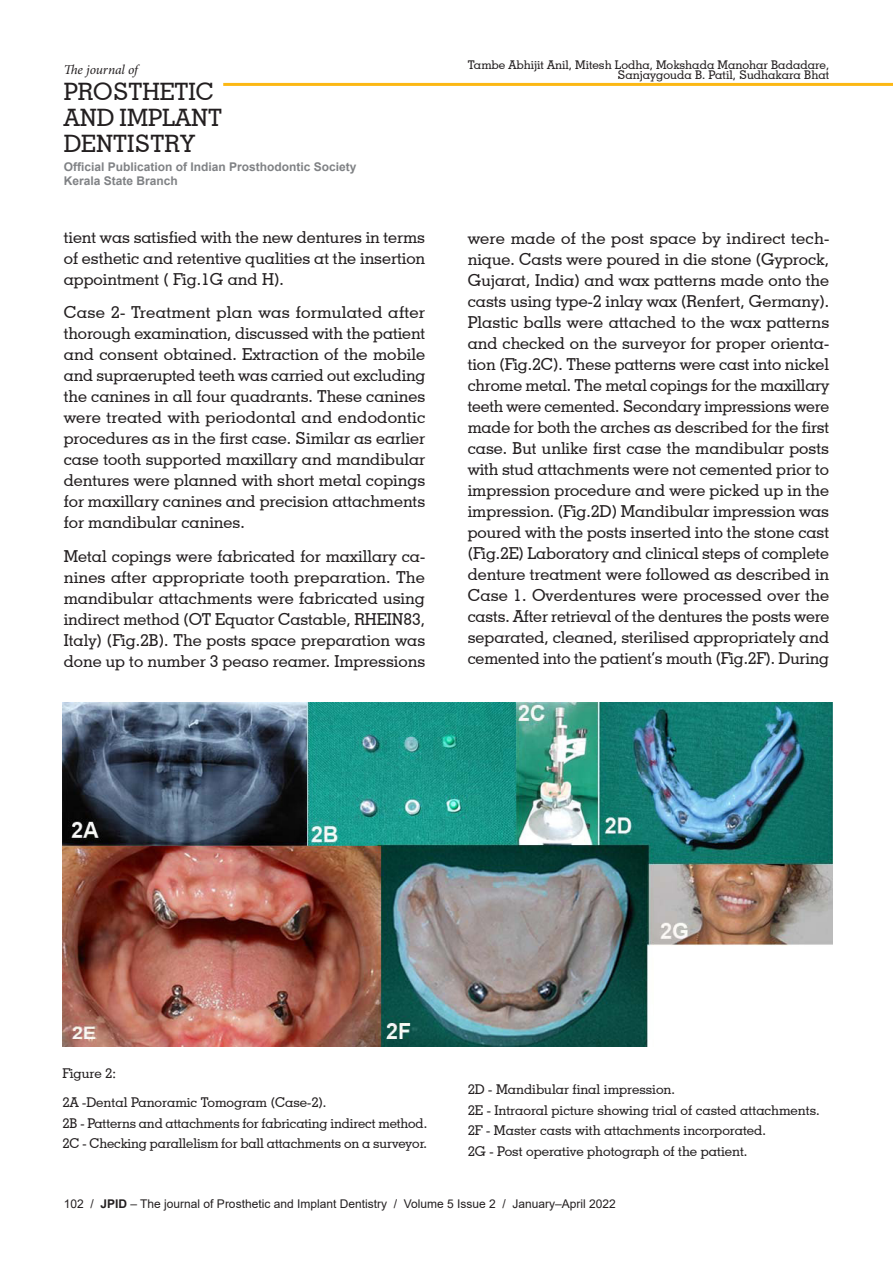
<style>
.page{position:relative;width:893px;height:1263px;background:#fff}
.page>*{position:absolute;margin:0;border:0;box-sizing:border-box;transform-origin:0 0}
.t1{font:500 24px/26.2px "Geometric Slab 703 BT";color:#231f20}
._002_Body_copy{font:500 16.5px/21px "Geometric Slab 703 BT";color:#231f20;text-align:justify}
._002_Body_copy-2{font:500 13.5px "Geometric Slab 703 BT";color:#231f20}
.t2{font:italic 13.5px "Minion Pro";letter-spacing:-.01em;color:#231f20}
._002_Body_copy-3{font:500 12px/10.5px "Geometric Slab 703 BT";color:#231f20;text-align:right}
.t3{font:12px "Arial";color:#231f20}
.t4{font:700 12px/14.4px "Arial";color:#808285}
.s1{font-weight:700}
</style>
<div class="page">
<hr style="left:223px;top:83px;width:670px;height:3px;background:#fcb814">
<img style="left:63px;top:703px;width:769px;height:343px">
<p class="t2" style="left:64px;top:60px;width:76px">The journal of</p>
<h1 class="t1" style="left:64px;top:78px;width:160px">PROSTHETIC<br>AND IMPLANT<br>DENTISTRY</h1>
<p class="t4" style="left:64px;top:160px;width:294px">Official Publication of Indian Prosthodontic Society<br>Kerala State Branch</p>
<p class="_002_Body_copy" style="left:64px;top:226px;width:363px">tient was satisfied with the new dentures in terms of esthetic and retentive qualities at the insertion appointment ( Fig.1G and H).</p>
<p class="_002_Body_copy" style="left:64px;top:302px;width:363px">Case 2- Treatment plan was formulated after thorough examination, discussed with the patient and consent obtained. Extraction of the mobile and supraerupted teeth was carried out excluding the canines in all four quadrants. These canines were treated with periodontal and endodontic procedures as in the first case. Similar as earlier case tooth supported maxillary and mandibular dentures were planned with short metal copings for maxillary canines and precision attachments for mandibular canines.</p>
<p class="_002_Body_copy" style="left:64px;top:546px;width:363px">Metal copings were fabricated for maxillary ca&shy;nines after appropriate tooth preparation. The mandibular attachments were fabricated using indirect method (OT Equator Castable, RHEIN83, Italy) (Fig.2B). The posts space preparation was done up to number 3 peaso reamer. Impressions</p>
<p class="_002_Body_copy-3" style="left:468px;top:59px;width:363px">Tambe Abhijit Anil, Mitesh Lodha, Mokshada Manohar Badadare,<br>Sanjaygouda B. Patil, Sudhakara Bhat</p>
<p class="_002_Body_copy" style="left:468px;top:228px;width:363px">were made of the post space by indirect tech&shy;nique. Casts were poured in die stone (Gyprock, Gujarat, India) and wax patterns made onto the casts using type-2 inlay wax (Renfert, Germany).<br>Plastic balls were attached to the wax patterns and checked on the surveyor for proper orienta&shy;tion (Fig.2C). These patterns were cast into nickel chrome metal. The metal copings for the maxillary teeth were cemented. Secondary impressions were made for both the arches as described for the first case. But unlike first case the mandibular posts with stud attachments were not cemented prior to impression procedure and were picked up in the impression. (Fig.2D) Mandibular impression was poured with the posts inserted into the stone cast (Fig.2E) Laboratory and clinical steps of complete denture treatment were followed as described in Case 1. Overdentures were processed over the casts. After retrieval of the dentures the posts were separated, cleaned, sterilised appropriately and cemented into the patient’s mouth (Fig.2F). During</p>
<p class="_002_Body_copy-2" style="left:63px;top:1064px;width:55px">Figure 2:</p>
<p class="_002_Body_copy-2" style="left:63px;top:1094px;width:265px">2A -Dental Panoramic Tomogram (Case-2).</p>
<p class="_002_Body_copy-2" style="left:63px;top:1114px;width:366px">2B - Patterns and attachments for fabricating indirect method.</p>
<p class="_002_Body_copy-2" style="left:63px;top:1135px;width:366px">2C - Checking parallelism for ball attachments on a surveyor.</p>
<p class="_002_Body_copy-2" style="left:468px;top:1081px;width:209px">2D - Mandibular final impression.</p>
<p class="_002_Body_copy-2" style="left:468px;top:1102px;width:353px">2E - Intraoral picture showing trial of casted attachments.</p>
<p class="_002_Body_copy-2" style="left:468px;top:1122px;width:300px">2F - Master casts with attachments incorporated.</p>
<p class="_002_Body_copy-2" style="left:468px;top:1143px;width:281px">2G - Post operative photograph of the patient.</p>
<p class="t3" style="left:64px;top:1196px;width:554px">102 / <span class="s1">JPID</span> – The journal of Prosthetic and Implant Dentistry / Volume 5 Issue 2 / January–April 2022</p>
</div>
